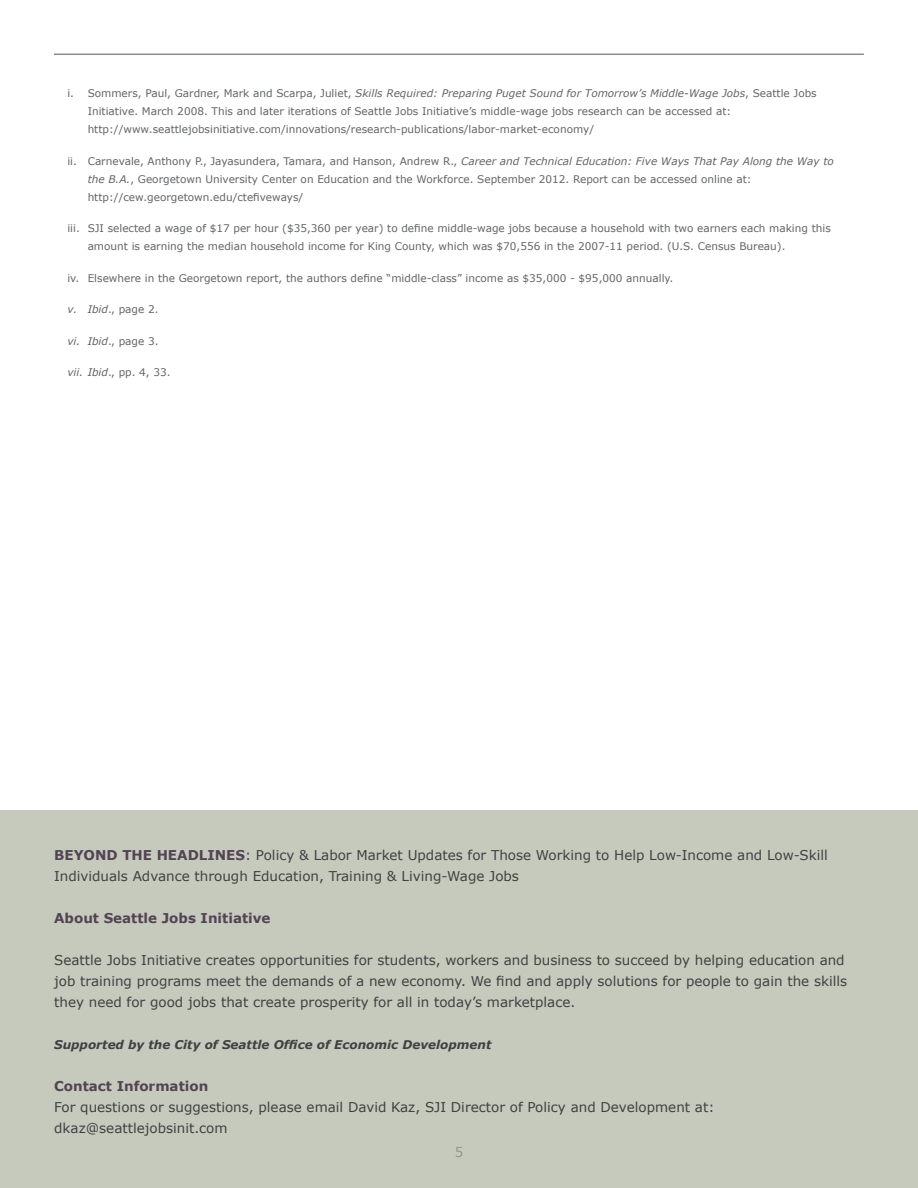
<style>
.page{position:relative;width:918px;height:1188px;background:#fff}
.page>*{position:absolute;margin:0;border:0;box-sizing:border-box;transform-origin:0 0}
.t1{font:13.5px/21px "Verdana";color:#414042}
.t2{font:700 13.5px "Verdana";color:#534454}
.t3{font:13.5px "Verdana";color:#939598}
.t4{font:italic 700 12px "Verdana";color:#414042}
.t5{font:10.5px/18px "Verdana";color:#636466}
.s1{font-style:italic}
.s2{font-weight:700;color:#534454}
</style>
<div class="page">
<div style="left:0;top:810px;width:918px;height:378px;background:#c6cabd"></div>
<hr style="left:54px;top:54px;width:810px;height:1px;background:#5f505e">
<p class="t5" style="left:88px;top:84px;width:731px;text-indent:-20px">i. Sommers, Paul, Gardner, Mark and Scarpa, Juliet, <span class="s1">Skills Required: Preparing Puget Sound for Tomorrow’s Middle-Wage Jobs</span>, Seattle Jobs<br>Initiative. March 2008. This and later iterations of Seattle Jobs Initiative’s middle-wage jobs research can be accessed at: http://www.seattlejobsinitiative.com/innovations/research-publications/labor-market-economy/</p>
<p class="t5" style="left:88px;top:152px;width:748px;text-indent:-20px">ii. Carnevale, Anthony P., Jayasundera, Tamara, and H anson, Andrew R., <span class="s1">Career and Technical Education: Five Ways That Pay Along the Way to the B.A.</span>, Georgetown University Center on Education and the Workforce. September 2012. Report can be accessed online at: http://cew.georgetown.edu/ctefiveways/</p>
<p class="t5" style="left:88px;top:219px;width:745px;text-indent:-20px">iii. SJI selected a wage of $17 per hour ($35,360 per year) to define middle-wage jobs because a household with two earners each making this amount is earning the median household income for King County, which was $70,556 in the 2007-11 period. (U.S. Census Bureau).</p>
<p class="t5" style="left:67px;top:269px;width:608px">iv. Elsewhere in the Georgetown report, the authors define “middle-class” income as $35,000 - $95,000 annually.</p>
<p class="t5" style="left:67px;top:300px;width:93px"><span class="s1">v. Ibid</span>., page 2.</p>
<p class="t5" style="left:67px;top:332px;width:93px"><span class="s1">vi. Ibid</span>., page 3.</p>
<p class="t5" style="left:67px;top:363px;width:105px"><span class="s1">vii. Ibid</span>., pp. 4, 33.</p>
<p class="t1" style="left:54px;top:845px;width:775px"><span class="s2">BEYOND THE HEADLINES</span>: Policy &amp; Labor Market Updates for Those Working to Help Low-Income and Low-Skill<br>Individuals Advance through Education, Training &amp; Living-Wage Jobs</p>
<p class="t2" style="left:54px;top:909px;width:218px">About Seattle Jobs Initiative</p>
<p class="t1" style="left:54px;top:950px;width:795px">Seattle Jobs Initiative creates opportunities for students, workers and business to succeed by helping education and job training programs meet the demands of a new economy. We find and apply solutions for people to gain the skills they need for good jobs that create prosperity for all in today’s marketplace.</p>
<p class="t4" style="left:54px;top:1037px;width:439px">Supported by the City of Seattle Office of Economic Development</p>
<p class="t2" style="left:54px;top:1077px;width:156px">Contact Information</p>
<p class="t1" style="left:54px;top:1097px;width:662px">For questions or suggestions, please email David Kaz, SJI Director of Policy and Development at: dkaz@seattlejobsinit.com</p>
<p class="t3" style="left:455px;top:1142px;width:10px">5</p>
</div>
